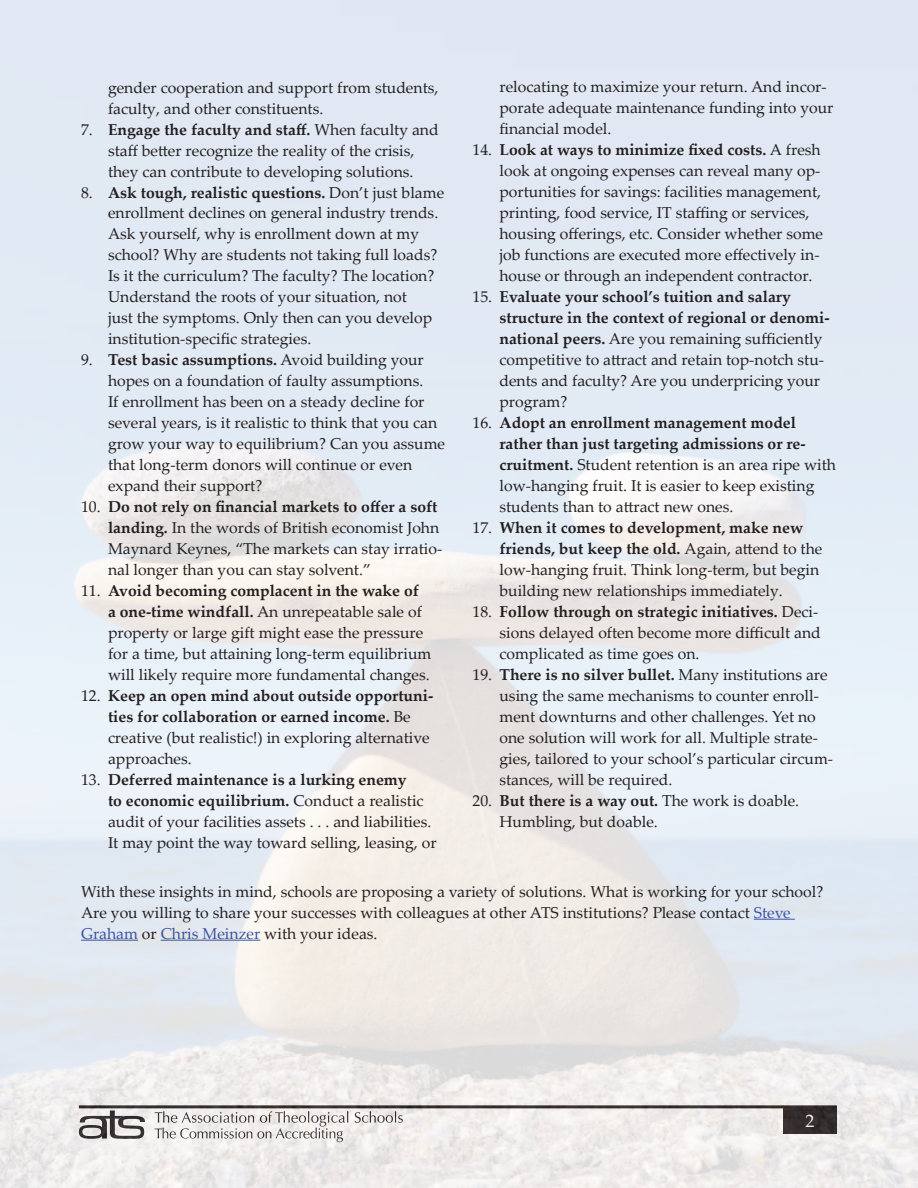
<style>
.page{position:relative;width:918px;height:1188px;background:#fff}
.page>*{position:absolute;margin:0;border:0;box-sizing:border-box;transform-origin:0 0}
.t1{font:18px "Palatino Linotype";color:#fff}
.t2{font:15.75px/21px "Palatino Linotype";color:#231f20}
.t3{font:700 15.75px/21px "Palatino Linotype";color:#231f20}
.s1{font-weight:700}
.s2{font-weight:400}
.s3{color:#3953a4}
</style>
<div class="page">
<img style="left:0;top:0;width:918px;height:1188px">
<hr style="left:754px;top:919px;width:41px;height:1px;background:#3953a4">
<hr style="left:81px;top:940px;width:57px;height:1px;background:#3953a4">
<hr style="left:161px;top:940px;width:99px;height:1px;background:#3953a4">
<p class="t2" style="left:108px;top:76px;width:332px">gender cooperation and support from students, faculty, and other constituents.</p>
<p class="t2" style="left:81px;top:118px;width:359px;text-align:center">7. <span class="s1">Engage the faculty and staff.</span> When faculty and staff better recognize the reality of the crisis,<br>they can contribute to developing solutions.</p>
<p class="t2" style="left:108px;top:181px;width:338px;text-indent:-27px">8. <span class="s1">Ask tough, realistic questions.</span> Don’t just blame enrollment declines on general industry trends.<br>Ask yourself, why is enrollment down at my school? Why are students not taking full loads?<br>Is it the curriculum? The faculty? The location?<br>Understand the roots of your situation, not<br>just the symptoms. Only then can you develop institution-specific strategies.</p>
<p class="t2" style="left:108px;top:349px;width:339px;text-indent:-27px">9. <span class="s1">Test basic assumptions.</span> Avoid building your hopes on a foundation of faulty assumptions.<br>If enrollment has been on a steady decline for several years, is it realistic to think that you can grow your way to equilibrium? Can you assume that long-term donors will continue or even expand their support?</p>
<p class="t2" style="left:108px;top:496px;width:336px;text-indent:-27px">10. <span class="s1">Do not rely on financial markets to offer a soft landing.</span> In the words of British economist John Maynard Keynes, “The markets can stay irratio&shy;nal longer than you can stay solvent.”</p>
<p class="t2" style="left:108px;top:580px;width:325px;text-indent:-27px">11. <span class="s1">Avoid becoming complacent in the wake of<br>a one-time windfall.</span> An unrepeatable sale of property or large gift might ease the pressure for a time, but attaining long-term equilibrium will likely require more fundamental changes.</p>
<p class="t3" style="left:108px;top:685px;width:327px;text-indent:-27px"><span class="s2">12.</span> Keep an open mind about outside opportuni&shy;ties for collaboration or earned income. <span class="s2">Be creative (but realistic!) in exploring alternative approaches.</span></p>
<p class="t2" style="left:108px;top:769px;width:330px;text-indent:-27px">13. <span class="s1">Deferred maintenance is a lurking enemy<br>to economic equilibrium.</span> Conduct a realistic audit of your facilities assets . . . and liabilities.<br>It may point the way toward selling, leasing, or</p>
<p class="t2" style="left:499px;top:76px;width:335px">relocating to maximize your return. And incor&shy;porate adequate maintenance funding into your financial model.</p>
<p class="t2" style="left:499px;top:139px;width:325px;text-indent:-27px">14. <span class="s1">Look at ways to minimize fixed costs.</span> A fresh look at ongoing expenses can reveal many op&shy;portunities for savings: facilities management, printing, food service, IT staffing or services, housing offerings, etc. Consider whether some job functions are executed more effectively in&shy;house or through an independent contractor.</p>
<p class="t2" style="left:499px;top:286px;width:332px;text-indent:-27px">15. <span class="s1">Evaluate your school’s tuition and salary structure in the context of regional or denomi&shy;national peers.</span> Are you remaining sufficiently competitive to attract and retain top-notch stu&shy;dents and faculty? Are you underpricing your program?</p>
<p class="t2" style="left:499px;top:412px;width:338px;text-indent:-27px">16. <span class="s1">Adopt an enrollment management model rather than just targeting admissions or re&shy;cruitment.</span> Student retention is an area ripe with low-hanging fruit. It is easier to keep existing students than to attract new ones.</p>
<p class="t2" style="left:499px;top:517px;width:324px;text-indent:-27px">17. <span class="s1">When it comes to development, make new friends, but keep the old.</span> Again, attend to the low-hanging fruit. Think long-term, but begin building new relationships immediately.</p>
<p class="t2" style="left:499px;top:601px;width:323px;text-indent:-27px">18. <span class="s1">Follow through on strategic initiatives.</span> Deci&shy;sions delayed often become more difficult and complicated as time goes on.</p>
<p class="t2" style="left:499px;top:664px;width:335px;text-indent:-27px">19. <span class="s1">There is no silver bullet.</span> Many institutions are using the same mechanisms to counter enroll&shy;ment downturns and other challenges. Yet no one solution will work for all. Multiple strate&shy;gies, tailored to your school’s particular circum&shy;stances, will be required.</p>
<p class="t2" style="left:499px;top:790px;width:301px;text-indent:-27px">20. <span class="s1">But there is a way out.</span> The work is doable.<br>Humbling, but doable.</p>
<p class="t2" style="left:81px;top:880px;width:744px">With these insights in mind, schools are proposing a variety of solutions. What is working for your school?<br>Are you willing to share your successes with colleagues at other ATS institutions? Please contact <span class="s3">Steve<br>Graham</span> or <span class="s3">Chris Meinzer</span> with your ideas.</p>
<p class="t1" style="left:806px;top:1108px;width:10px">2</p>
</div>
